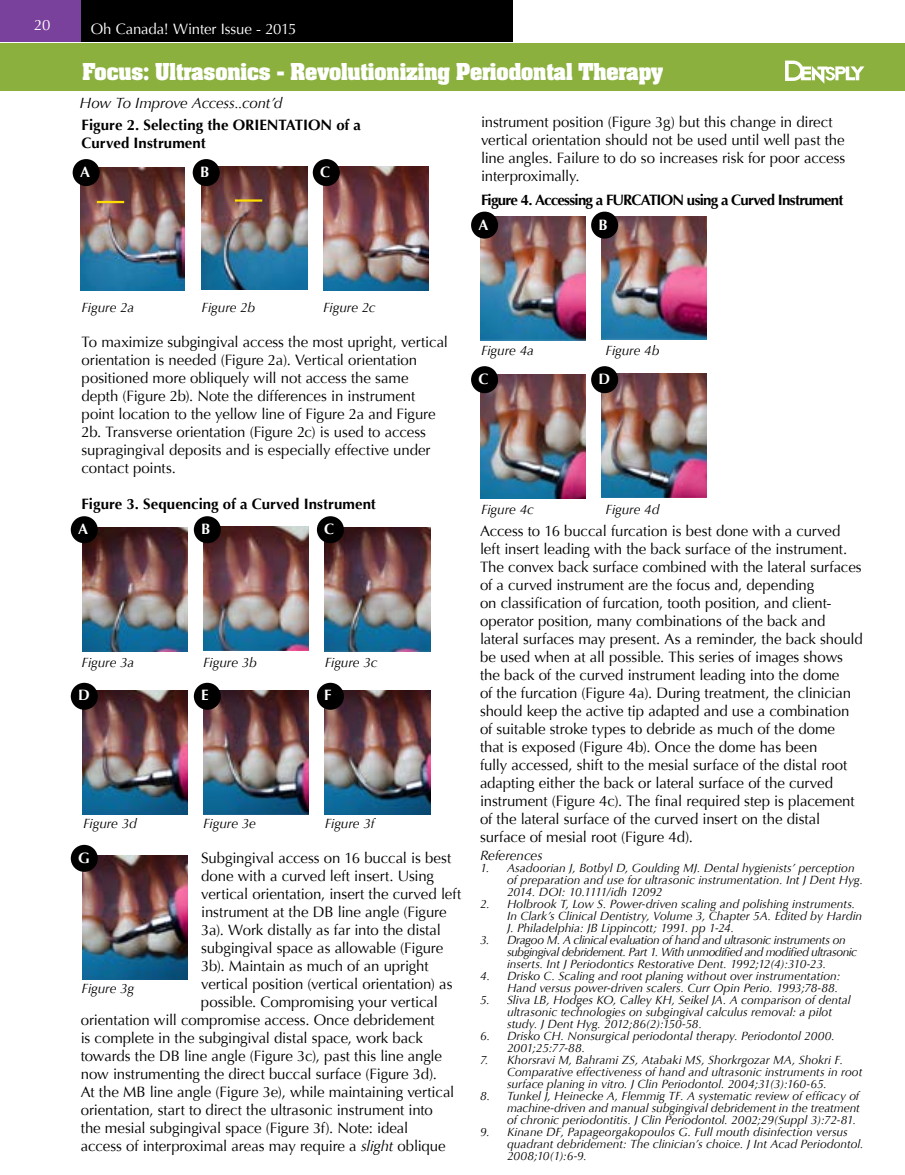
<style>
.page{position:relative;width:905px;height:1175px;background:#fff}
.page>*{position:absolute;margin:0;border:0;box-sizing:border-box;transform-origin:0 0}
.t1{font:25.5px "Aachen Bold Plain";letter-spacing:-.03em;color:#fff}
.t2{font:15px/18px "Optima";letter-spacing:-.005em;color:#000}
.t3{font:700 15px/18px "Optima";letter-spacing:-.005em;color:#000}
.t4{font:700 15px "Optima";letter-spacing:-.05em;color:#000}
.t5{font:15px "Optima";letter-spacing:-.01em;color:#fff}
.t6{font:italic 15px "Optima";letter-spacing:-.015em;color:#000}
.t7{font:700 15px "Optima";color:#fff}
.t8{font:italic 13.5px "Optima";letter-spacing:-.005em;color:#000}
.t9{font:italic 12px/12px "Optima";color:#000}
.t10{font:italic 12px/12px "Optima";letter-spacing:-.03em;color:#000}
.s1{font-style:italic}
</style>
<div class="page">
<div style="left:81px;top:0;width:431px;height:42px;background:#000"></div>
<div style="left:0;top:0;width:81px;height:42px;background:#79419c"></div>
<div style="left:0;top:43px;width:904px;height:47px;background:#8bb03e"></div>
<svg style="left:785px;top:61px;width:79px;height:23px"></svg>
<img style="left:82px;top:527px;width:106px;height:124px">
<img style="left:203px;top:527px;width:106px;height:124px">
<img style="left:325px;top:527px;width:105px;height:124px">
<img style="left:82px;top:690px;width:106px;height:124px">
<img style="left:203px;top:690px;width:106px;height:124px">
<img style="left:325px;top:690px;width:105px;height:125px">
<img style="left:82px;top:856px;width:106px;height:123px">
<img style="left:480px;top:216px;width:105px;height:124px">
<img style="left:601px;top:216px;width:105px;height:124px">
<img style="left:480px;top:375px;width:105px;height:123px">
<img style="left:601px;top:374px;width:105px;height:124px">
<div style="left:71px;top:516px;width:27px;height:27px;background:#000;border-radius:50%"></div>
<div style="left:71px;top:682px;width:27px;height:27px;background:#000;border-radius:50%"></div>
<div style="left:71px;top:844px;width:27px;height:27px;background:#000;border-radius:50%"></div>
<div style="left:194px;top:516px;width:27px;height:27px;background:#000;border-radius:50%"></div>
<div style="left:194px;top:682px;width:27px;height:27px;background:#000;border-radius:50%"></div>
<div style="left:317px;top:516px;width:27px;height:27px;background:#000;border-radius:50%"></div>
<div style="left:317px;top:682px;width:27px;height:27px;background:#000;border-radius:50%"></div>
<img style="left:81px;top:167px;width:104px;height:123px">
<img style="left:202px;top:167px;width:105px;height:123px">
<img style="left:323px;top:166px;width:105px;height:124px">
<hr style="left:235px;top:199px;width:27px;height:3px;background:#fd0">
<hr style="left:97px;top:201px;width:27px;height:2px;background:#fd0">
<div style="left:73px;top:159px;width:27px;height:27px;background:#000;border-radius:50%"></div>
<div style="left:193px;top:159px;width:27px;height:27px;background:#000;border-radius:50%"></div>
<div style="left:313px;top:159px;width:27px;height:27px;background:#000;border-radius:50%"></div>
<div style="left:471px;top:212px;width:27px;height:27px;background:#000;border-radius:50%"></div>
<div style="left:471px;top:366px;width:27px;height:27px;background:#000;border-radius:50%"></div>
<div style="left:591px;top:212px;width:27px;height:27px;background:#000;border-radius:50%"></div>
<div style="left:591px;top:366px;width:27px;height:27px;background:#000;border-radius:50%"></div>
<p class="t5" style="left:34px;top:16px;width:18px">20</p>
<p class="t5" style="left:91px;top:20px;width:207px">Oh Canada! Winter Issue - 2015</p>
<h1 class="t1" style="left:82px;top:57px;width:582px">Focus: Ultrasonics - Revolutionizing Periodontal Therapy</h1>
<p class="t6" style="left:80px;top:94px;width:204px">How To Improve Access..cont’d</p>
<p class="t3" style="left:82px;top:116px;width:281px">Figure 2. Selecting the ORIENTATION of a<br>Curved Instrument</p>
<p class="t7" style="left:80px;top:163px;width:12px">A</p>
<p class="t7" style="left:200px;top:163px;width:11px">B</p>
<p class="t7" style="left:320px;top:163px;width:12px">C</p>
<p class="t2" style="left:481px;top:113px;width:366px">instrument position (Figure 3g) but this change in direct vertical orientation should not be used until well past the line angles. Failure to do so increases risk for poor access interproximally.</p>
<p class="t4" style="left:481px;top:192px;width:364px">Figure 4. Accessing a FURCATION using a Curved Instrument</p>
<p class="t7" style="left:478px;top:216px;width:12px">A</p>
<p class="t7" style="left:598px;top:216px;width:11px">B</p>
<p class="t8" style="left:82px;top:299px;width:54px">Figure 2a</p>
<p class="t8" style="left:202px;top:299px;width:55px">Figure 2b</p>
<p class="t8" style="left:323px;top:299px;width:54px">Figure 2c</p>
<p class="t2" style="left:82px;top:333px;width:368px">To maximize subgingival access the most upright, vertical orientation is needed (Figure 2a). Vertical orientation positioned more obliquely will not access the same depth (Figure 2b). Note the differences in instrument point location to the yellow line of Figure 2a and Figure 2b. Transverse orientation (Figure 2c) is used to access supragingival deposits and is especially effective under contact points.</p>
<p class="t3" style="left:82px;top:495px;width:296px">Figure 3. Sequencing of a Curved Instrument</p>
<p class="t7" style="left:78px;top:520px;width:12px">A</p>
<p class="t7" style="left:201px;top:520px;width:11px">B</p>
<p class="t7" style="left:324px;top:520px;width:12px">C</p>
<p class="t8" style="left:82px;top:654px;width:54px">Figure 3a</p>
<p class="t8" style="left:203px;top:654px;width:55px">Figure 3b</p>
<p class="t8" style="left:325px;top:654px;width:54px">Figure 3c</p>
<p class="t7" style="left:78px;top:686px;width:13px">D</p>
<p class="t7" style="left:201px;top:686px;width:9px">E</p>
<p class="t7" style="left:324px;top:686px;width:9px">F</p>
<p class="t8" style="left:83px;top:815px;width:55px">Figure 3d</p>
<p class="t8" style="left:203px;top:815px;width:54px">Figure 3e</p>
<p class="t8" style="left:325px;top:815px;width:51px">Figure 3f</p>
<p class="t7" style="left:78px;top:848px;width:13px">G</p>
<p class="t2" style="left:201px;top:849px;width:251px">Subgingival access on 16 buccal is best</p>
<p class="t2" style="left:201px;top:867px;width:234px">done with a curved left insert. Using</p>
<p class="t2" style="left:201px;top:885px;width:261px">vertical orientation, insert the curved left</p>
<p class="t2" style="left:201px;top:903px;width:247px">instrument at the DB line angle (Figure</p>
<p class="t2" style="left:201px;top:921px;width:241px">3a). Work distally as far into the distal</p>
<p class="t2" style="left:201px;top:939px;width:244px">subgingival space as allowable (Figure</p>
<p class="t2" style="left:201px;top:957px;width:229px">3b). Maintain as much of an upright</p>
<p class="t2" style="left:201px;top:975px;width:253px">vertical position (vertical orientation) as</p>
<p class="t2" style="left:201px;top:993px;width:238px">possible. Compromising your vertical</p>
<p class="t2" style="left:81px;top:1011px;width:355px">orientation will compromise access. Once debridement</p>
<p class="t2" style="left:81px;top:1029px;width:343px">is complete in the subgingival distal space, work back</p>
<p class="t2" style="left:81px;top:1047px;width:363px">towards the DB line angle (Figure 3c), past this line angle</p>
<p class="t2" style="left:81px;top:1065px;width:358px">now instrumenting the direct buccal surface (Figure 3d).</p>
<p class="t2" style="left:81px;top:1083px;width:375px">At the MB line angle (Figure 3e), while maintaining vertical</p>
<p class="t2" style="left:81px;top:1101px;width:354px">orientation, start to direct the ultrasonic instrument into</p>
<p class="t2" style="left:81px;top:1119px;width:329px">the mesial subgingival space (Figure 3f). Note: ideal</p>
<p class="t2" style="left:81px;top:1137px;width:366px">access of interproximal areas may require a <span class="s1">slight</span> oblique</p>
<p class="t8" style="left:82px;top:980px;width:54px">Figure 3g</p>
<p class="t8" style="left:481px;top:342px;width:54px">Figure 4a</p>
<p class="t8" style="left:605px;top:342px;width:55px">Figure 4b</p>
<p class="t7" style="left:478px;top:370px;width:12px">C</p>
<p class="t7" style="left:598px;top:370px;width:13px">D</p>
<p class="t8" style="left:481px;top:501px;width:54px">Figure 4c</p>
<p class="t8" style="left:605px;top:501px;width:55px">Figure 4d</p>
<p class="t2" style="left:480px;top:522px;width:384px">Access to 16 buccal furcation is best done with a curved left insert leading with the back surface of the instrument.<br>The convex back surface combined with the lateral surfaces of a curved instrument are the focus and, depending<br>on classification of furcation, tooth position, and client&shy;operator position, many combinations of the back and lateral surfaces may present. As a reminder, the back should be used when at all possible. This series of images shows the back of the curved instrument leading into the dome<br>of the furcation (Figure 4a). During treatment, the clinician should keep the active tip adapted and use a combination of suitable stroke types to debride as much of the dome<br>that is exposed (Figure 4b). Once the dome has been<br>fully accessed, shift to the mesial surface of the distal root adapting either the back or lateral surface of the curved instrument (Figure 4c). The final required step is placement of the lateral surface of the curved insert on the distal surface of mesial root (Figure 4d).</p>
<p class="t8" style="left:480px;top:847px;width:64px">References</p>
<p class="t9" style="left:507px;top:862px;width:357px;text-indent:-27px">1. Asadoorian J, Botbyl D, Goulding MJ. Dental hygienists’ perception of preparation and use for ultrasonic instrumentation. Int J Dent Hyg.<br>2014. DOI: 10.1111/idh 12092</p>
<p class="t9" style="left:507px;top:898px;width:357px;text-indent:-27px">2. Holbrook T, Low S. Power-driven scaling and polishing instruments.<br>In Clark’s Clinical Dentistry, Volume 3, Chapter 5A. Edited by Hardin<br>J. Philadelphia: JB Lippincott; 1991. pp 1-24.</p>
<p class="t10" style="left:507px;top:934px;width:352px;text-indent:-27px">3. Dragoo M. A clinical evaluation of hand and ultrasonic instruments on subgingival debridement. Part 1. With unmodified and modified ultrasonic inserts. Int J Periodontics Restorative Dent. 1992;12(4):310-23.</p>
<p class="t9" style="left:480px;top:970px;width:362px;text-align:right">4. Drisko C. Scaling and root planing without over instrumentation:<br>Hand versus power-driven scalers. Curr Opin Perio. 1993;78-88.</p>
<p class="t9" style="left:507px;top:994px;width:345px;text-indent:-27px">5. Sliva LB, Hodges KO, Calley KH, Seikel JA. A comparison of dental ultrasonic technologies on subgingival calculus removal: a pilot study. J Dent Hyg. 2012;86(2):150-58.</p>
<p class="t9" style="left:507px;top:1030px;width:329px;text-indent:-27px">6. Drisko CH. Nonsurgical periodontal therapy. Periodontol 2000.<br>2001;25:77-88.</p>
<p class="t9" style="left:507px;top:1054px;width:356px;text-indent:-27px">7. Khorsravi M, Bahrami ZS, Atabaki MS, Shorkrgozar MA, Shokri F.<br>Comparative effectiveness of hand and ultrasonic instruments in root surface planing in vitro. J Clin Periodontol. 2004;31(3):160-65.</p>
<p class="t9" style="left:507px;top:1090px;width:354px;text-align:justify;text-indent:-27px">8. Tunkel J, Heinecke A, Flemmig TF. A systematic review of efficacy of machine-driven and manual subgingival debridement in the treatment of chronic periodontitis. J Clin Periodontol. 2002;29(Suppl 3):72-81.</p>
<p class="t9" style="left:507px;top:1126px;width:358px;text-indent:-27px">9. Kinane DF, Papageorgakopoulos G. Full mouth disinfection versus quadrant debridement: The clinician’s choice. J Int Acad Periodontol.<br>2008;10(1):6-9.</p>
</div>
